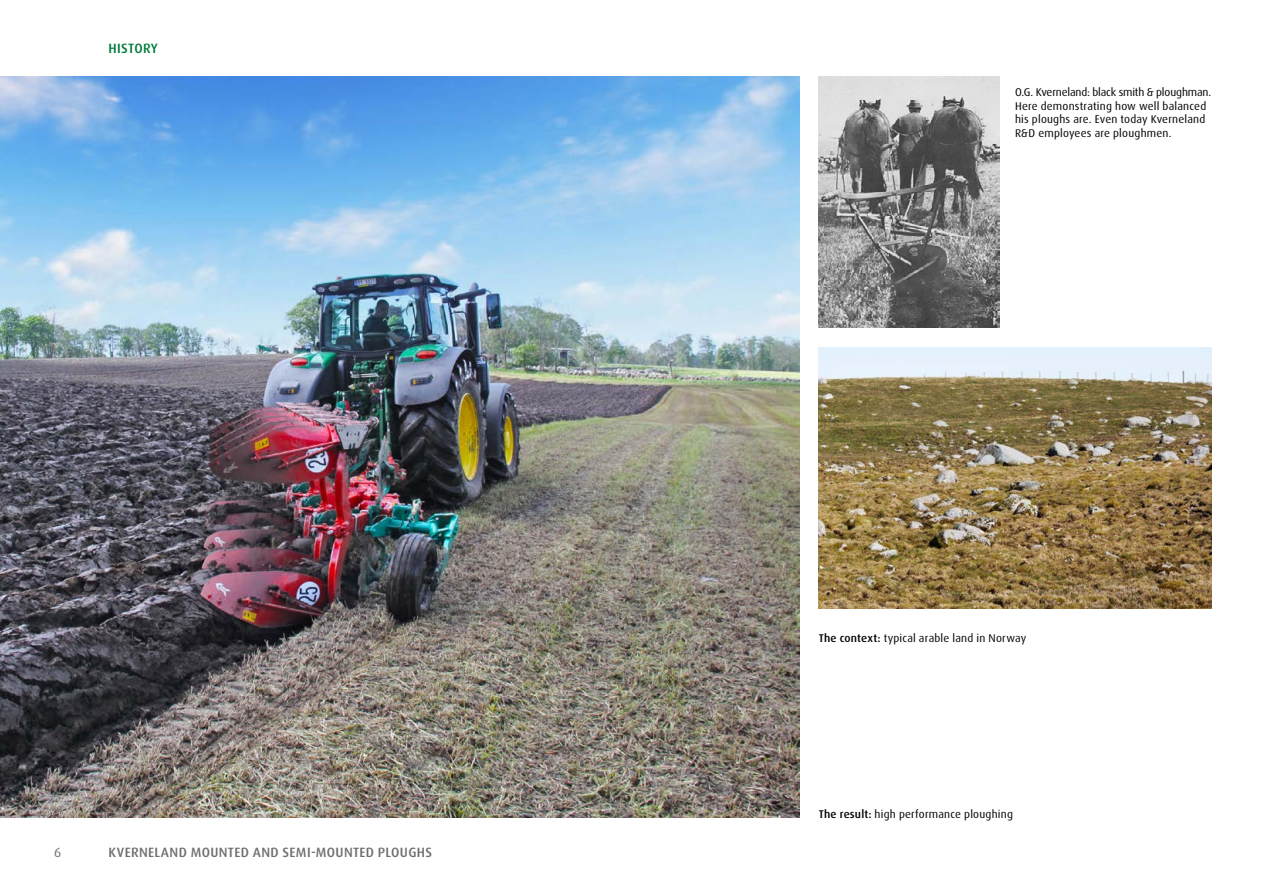
<style>
.page{position:relative;width:1263px;height:893px;background:#fff}
.page>*{position:absolute;margin:0;border:0;box-sizing:border-box;transform-origin:0 0}
.t1{font:500 13.5px "Dax Pro";letter-spacing:.025em;color:#706f6f}
.t2{font:500 13.5px "Dax Pro";letter-spacing:.02em;color:#007b3d}
.t3{font:13.5px "Dax Pro";color:#706f6f}
.t4{font:11.25px/13.5px "Dax Pro";letter-spacing:.015em;color:#000}
.s1{font-weight:500}
</style>
<div class="page">
<img style="left:0;top:77px;width:799px;height:741px">
<img style="left:819px;top:77px;width:181px;height:251px">
<img style="left:819px;top:347px;width:392px;height:262px">
<p class="t2" style="left:108px;top:40px;width:51px">HISTORY</p>
<p class="t3" style="left:54px;top:843px;width:9px">6</p>
<p class="t1" style="left:108px;top:843px;width:325px">KVERNELAND MOUNTED AND SEMI-MOUNTED PLOUGHS</p>
<p class="t4" style="left:1015px;top:85px;width:198px">O.G. Kverneland: black smith &amp; ploughman.<br>Here demonstrating how well balanced his ploughs are. Even today Kverneland R&amp;D employees are ploughmen.</p>
<p class="t4" style="left:819px;top:631px;width:209px"><span class="s1">The context:</span> typical arable land in Norway</p>
<p class="t4" style="left:819px;top:807px;width:196px"><span class="s1">The result:</span> high performance ploughing</p>
</div>
